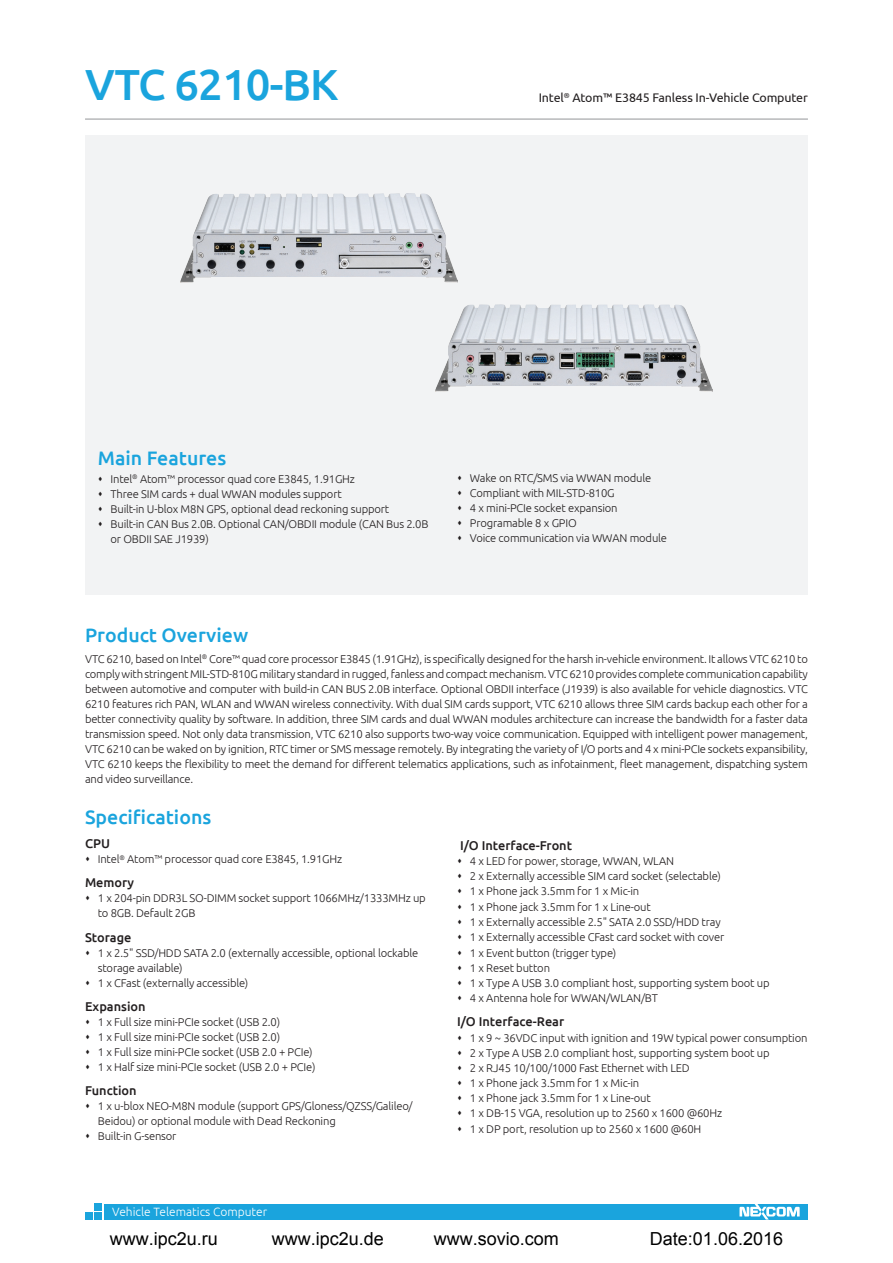
<style>
.page{position:relative;width:893px;height:1263px;background:#fff}
.page>*{position:absolute;margin:0;border:0;box-sizing:border-box;transform-origin:0 0}
.t1{font:500 43.5px "Ubuntu";letter-spacing:-.02em;color:#1aa4dd}
.t2{font:500 19.5px "Ubuntu";color:#1aa4dd}
.t3{font:18px "Arial";color:#000}
.t4{font:500 12.75px "Ubuntu";color:#231f20}
.t5{font:12.45px "Ubuntu";letter-spacing:-.01em;color:#231f20}
.t6{font:300 12px "Ubuntu";color:#fff}
.t7{font:300 11.25px/15px "Ubuntu";letter-spacing:-.015em;color:#231f20}
</style>
<div class="page">
<div style="left:85px;top:136px;width:723px;height:459px;background:#f2f3f4"></div>
<div style="left:104px;top:1204px;width:704px;height:15px;background:#1aa4dd"></div>
<div style="left:94px;top:1203px;width:7px;height:7px;background:#1aa4dd"></div>
<div style="left:94px;top:1213px;width:7px;height:7px;background:#1aa4dd"></div>
<div style="left:85px;top:1213px;width:7px;height:7px;background:#1aa4dd"></div>
<svg style="left:739px;top:1204px;width:61px;height:15px"></svg>
<hr style="left:85px;top:119px;width:723px;height:1px;background:#939598">
<img style="left:181px;top:194px;width:276px;height:88px">
<img style="left:436px;top:304px;width:276px;height:88px">
<h1 class="t1" style="left:85px;top:57px;width:255px">VTC 6210-BK</h1>
<h2 class="t2" style="left:98px;top:446px;width:130px">Main Features</h2>
<p class="t5" style="left:539px;top:90px;width:271px">Intel<sup>®</sup> Atom™ E3845 Fanless In-Vehicle Computer</p>
<p class="t7" style="left:111px;top:471px;width:319px">Intel<sup>®</sup> Atom™ processor quad core E3845, 1.91GHz<br>Three SIM cards + dual WWAN modules support<br>Built-in U-blox M8N GPS, optional dead reckoning support<br>Built-in CAN Bus 2.0B. Optional CAN/OBDII module (CAN Bus 2.0B or OBDII SAE J1939)</p>
<p class="t7" style="left:470px;top:471px;width:199px">Wake on RTC/SMS via WWAN module<br>Compliant with MIL-STD-810G<br>4 x mini-PCIe socket expansion<br>Programable 8 x GPIO<br>Voice communication via WWAN module</p>
<h2 class="t2" style="left:85px;top:622px;width:165px">Product Overview</h2>
<p class="t7" style="left:85px;top:651px;width:724px;text-align:justify">VTC 6210, based on Intel<sup>®</sup> Core™ quad core processor E3845 (1.91GHz), is specifically designed for the harsh in-vehicle environment. It allows VTC 6210 to comply with stringent MIL-STD-810G military standard in rugged, fanless and compact mechanism. VTC 6210 provides complete communication capability between automotive and computer with build-in CAN BUS 2.0B interface. Optional OBDII interface (J1939) is also available for vehicle diagnostics. VTC 6210 features rich PAN, WLAN and WWAN wireless connectivity. With dual SIM cards support, VTC 6210 allows three SIM cards backup each other for a better connectivity quality by software. In addition, three SIM cards and dual WWAN modules architecture can increase the bandwidth for a faster data transmission speed. Not only data transmission, VTC 6210 also supports two-way voice communication. Equipped with intelligent power management, VTC 6210 can be waked on by ignition, RTC timer or SMS message remotely. By integrating the variety of I/O ports and 4 x mini-PCIe sockets expansibility, VTC 6210 keeps the flexibility to meet the demand for different telematics applications, such as infotainment, fleet management, dispatching system and video surveillance.</p>
<h2 class="t2" style="left:85px;top:805px;width:128px">Specifications</h2>
<p class="t4" style="left:85px;top:836px;width:27px">CPU</p>
<p class="t7" style="left:98px;top:852px;width:246px">Intel<sup>®</sup> Atom™ processor quad core E3845, 1.91GHz</p>
<p class="t4" style="left:85px;top:875px;width:51px">Memory</p>
<p class="t7" style="left:98px;top:891px;width:330px">1 x 204-pin DDR3L SO-DIMM socket support 1066MHz/1333MHz up to 8GB. Default 2GB</p>
<p class="t4" style="left:85px;top:929px;width:48px">Storage</p>
<p class="t7" style="left:98px;top:945px;width:322px">1 x 2.5" SSD/HDD SATA 2.0 (externally accessible, optional lockable storage available)<br>1 x CFast (externally accessible)</p>
<p class="t4" style="left:85px;top:998px;width:62px">Expansion</p>
<p class="t7" style="left:98px;top:1014px;width:219px">1 x Full size mini-PCIe socket (USB 2.0)<br>1 x Full size mini-PCIe socket (USB 2.0)<br>1 x Full size mini-PCIe socket (USB 2.0 + PCIe)<br>1 x Half size mini-PCIe socket (USB 2.0 + PCIe)</p>
<p class="t4" style="left:85px;top:1082px;width:53px">Function</p>
<p class="t7" style="left:98px;top:1098px;width:316px">1 x u-blox NEO-M8N module (support GPS/Gloness/QZSS/Galileo/<br>Beidou) or optional module with Dead Reckoning<br>Built-in G-sensor</p>
<p class="t6" style="left:112px;top:1204px;width:157px">Vehicle Telematics Computer</p>
<p class="t4" style="left:460px;top:837px;width:113px">I/O Interface-Front</p>
<p class="t7" style="left:470px;top:853px;width:301px">4 x LED for power, storage, WWAN, WLAN<br>2 x Externally accessible SIM card socket (selectable)<br>1 x Phone jack 3.5mm for 1 x Mic-in<br>1 x Phone jack 3.5mm for 1 x Line-out<br>1 x Externally accessible 2.5" SATA 2.0 SSD/HDD tray<br>1 x Externally accessible CFast card socket with cover<br>1 x Event button (trigger type)<br>1 x Reset button<br>1 x Type A USB 3.0 compliant host, supporting system boot up 4 x Antenna hole for WWAN/WLAN/BT</p>
<p class="t4" style="left:457px;top:1014px;width:109px">I/O Interface-Rear</p>
<p class="t7" style="left:470px;top:1030px;width:339px">1 x 9 ~ 36VDC input with ignition and 19W typical power consumption 2 x Type A USB 2.0 compliant host, supporting system boot up<br>2 x RJ45 10/100/1000 Fast Ethernet with LED<br>1 x Phone jack 3.5mm for 1 x Mic-in<br>1 x Phone jack 3.5mm for 1 x Line-out<br>1 x DB-15 VGA, resolution up to 2560 x 1600 @60Hz<br>1 x DP port, resolution up to 2560 x 1600 @60H</p>
<h3 class="t3" style="left:110px;top:1227px;width:110px">www.ipc2u.ru</h3>
<h3 class="t3" style="left:272px;top:1227px;width:114px">www.ipc2u.de</h3>
<h3 class="t3" style="left:434px;top:1227px;width:127px">www.sovio.com</h3>
<h3 class="t3" style="left:650px;top:1227px;width:135px">Date:01.06.2016</h3>
</div>
